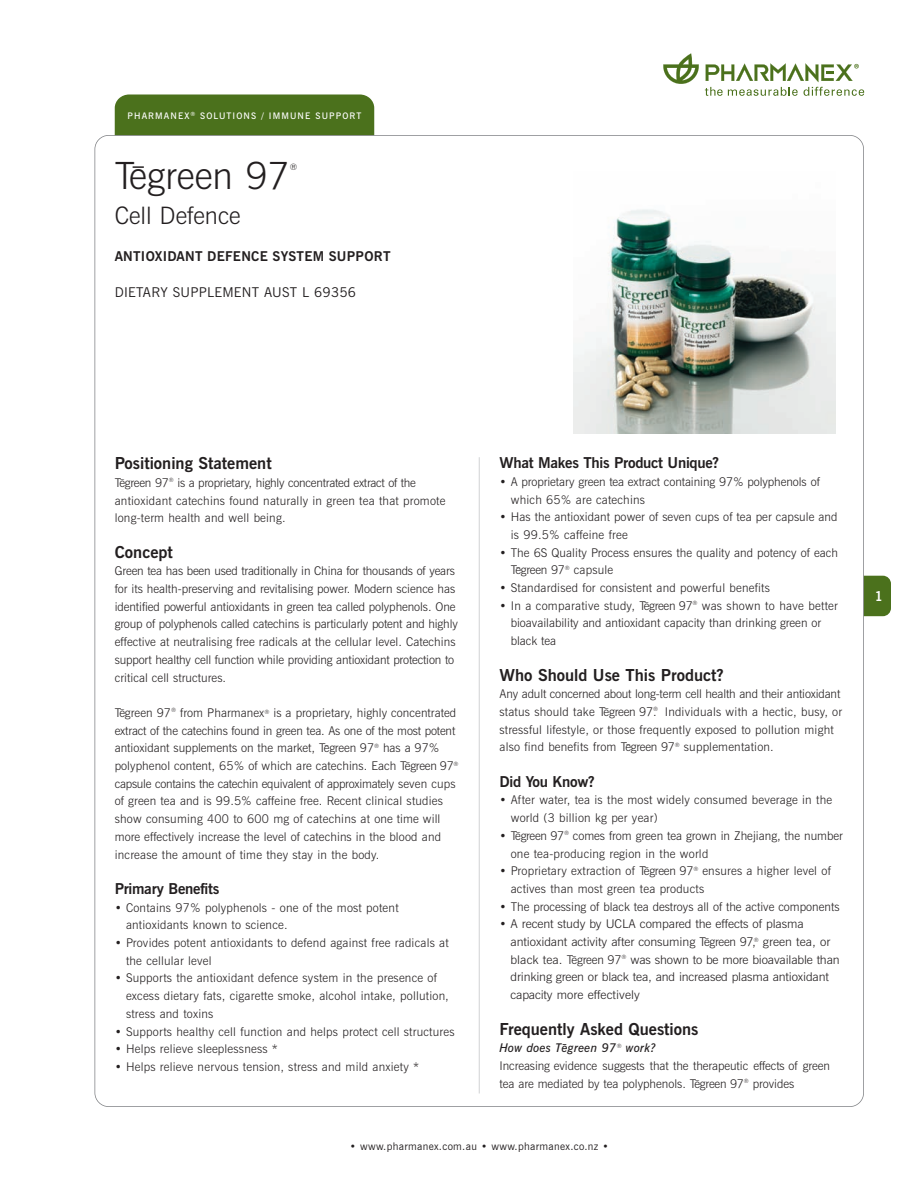
<style>
.page{position:relative;width:918px;height:1188px;background:#fff}
.page>*{position:absolute;margin:0;border:0;box-sizing:border-box;transform-origin:0 0}
.t1{font:300 37.5px/30px "News Gothic BT";color:#231f20;scale:.6 1}
.t2{font:300 37.5px "News Gothic BT";color:#231f20}
.t3{font:300 24px "News Gothic BT";color:#231f20}
.t4{font:700 16.5px "News Gothic BT";color:#231f20}
.t5{font:700 15px "News Gothic BT";letter-spacing:-.02em;color:#231f20}
.t6{font:700 13.5px "News Gothic BT";letter-spacing:.02em;color:#231f20}
.t7{font:13.5px "News Gothic BT";letter-spacing:.02em;color:#231f20}
.t8{font:700 13.5px "News Gothic BT";color:#fff}
.t9{font:300 12px/17.7px "News Gothic BT";letter-spacing:.005em;color:#231f20}
.t10{font:300 12px/9.8px "News Gothic BT";letter-spacing:.005em;color:#231f20;scale:.6 1}
.t11{font:300 12px/17.7px "News Gothic BT";letter-spacing:.005em;color:#231f20;scale:1.05 1}
.t12{font:300 12px/9.8px "News Gothic BT";letter-spacing:-.02em;color:#231f20;scale:.6 1}
.t13{font:300 12px/9.8px "News Gothic BT";letter-spacing:.025em;color:#231f20;scale:.6 1}
.t14{font:300 12px "News Gothic BT";letter-spacing:.025em;color:#231f20}
.t15{font:italic 600 12px "News Gothic BT";letter-spacing:.02em;color:#231f20}
.t16{font:italic 600 12px "News Gothic BT";letter-spacing:.02em;color:#231f20;scale:.6 1}
.t17{font:10.5px "News Gothic BT";letter-spacing:.03em;color:#231f20}
.t18{font:600 9px "News Gothic BT";letter-spacing:.12em;color:#fff}
.t19{font:300 9px "News Gothic BT";color:#231f20}
</style>
<div class="page">
<div style="left:115px;top:94px;width:259px;height:41px;background:#4b711c"></div>
<svg style="left:844px;top:576px;width:47px;height:40px;fill:#4b711c"></svg>
<hr style="left:479px;top:457px;width:1px;height:637px;background:#d1d2d4">
<img style="left:573px;top:209px;width:263px;height:225px">
<svg style="left:663px;top:53px;width:36px;height:31px"></svg>
<svg style="left:705px;top:63px;width:159px;height:33px"></svg>
<p class="t18" style="left:128px;top:112px;width:235px">PHARMANEX<sup>®</sup> SOLUTIONS / IMMUNE SUPPORT</p>
<h1 class="t1" style="left:129px;top:134px;width:269px">_<br>egreen 97</h1>
<p class="t19" style="left:290px;top:163px;width:9px">®</p>
<h2 class="t3" style="left:115px;top:206px;width:127px">Cell Defence</h2>
<p class="t6" style="left:115px;top:251px;width:277px">ANTIOXIDANT DEFENCE SYSTEM SUPPORT</p>
<p class="t7" style="left:115px;top:287px;width:243px">DIETARY SUPPLEMENT AUST L 69356</p>
<h1 class="t2" style="left:115px;top:162px;width:22px">T</h1>
<h3 class="t4" style="left:115px;top:457px;width:158px">Positioning Statement</h3>
<p class="t9" style="left:115px;top:475px;width:8px">T</p>
<p class="t12" style="left:119px;top:469px;width:496px">_<br>egreen 97<sup>®</sup> is a proprietary, highly concentrated extract of the</p>
<p class="t9" style="left:115px;top:493px;width:332px">antioxidant catechins found naturally in green tea that promote long-term health and well being.</p>
<h3 class="t4" style="left:115px;top:546px;width:60px">Concept</h3>
<p class="t9" style="left:115px;top:563px;width:345px">Green tea has been used traditionally in China for thousands of years for its health-preserving and revitalising power. Modern science has identified powerful antioxidants in green tea called polyphenols. One group of polyphenols called catechins is particularly potent and highly effective at neutralising free radicals at the cellular level. Catechins support healthy cell function while providing antioxidant protection to critical cell structures.</p>
<p class="t9" style="left:115px;top:705px;width:8px">T</p>
<p class="t10" style="left:119px;top:699px;width:563px">_<br>egreen 97<sup>®</sup> from Pharmanex<sup>®</sup> is a proprietary, highly concentrated</p>
<p class="t9" style="left:115px;top:723px;width:342px">extract of the catechins found in green tea. As one of the most potent antioxidant supplements on the market, Tegreen 97<sup>®</sup> has a 97%</p>
<p class="t10" style="left:325px;top:735px;width:7px">_</p>
<p class="t9" style="left:115px;top:758px;width:293px">polyphenol content, 65% of which are catechins. Each T</p>
<p class="t12" style="left:405px;top:752px;width:91px">_<br>egreen 97<sup>®</sup></p>
<p class="t9" style="left:115px;top:776px;width:342px">capsule contains the catechin equivalent of approximately seven cups of green tea and is 99.5% caffeine free. Recent clinical studies show consuming 400 to 600 mg of catechins at one time will more effectively increase the level of catechins in the blood and increase the amount of time they stay in the body.</p>
<p class="t5" style="left:115px;top:883px;width:106px">Primary Benefits</p>
<p class="t9" style="left:126px;top:900px;width:274px;text-indent:-11px">• Contains 97% polyphenols - one of the most potent antioxidants known to science.</p>
<p class="t9" style="left:126px;top:935px;width:324px;text-indent:-11px">• Provides potent antioxidants to defend against free radicals at the cellular level</p>
<p class="t9" style="left:126px;top:970px;width:324px;text-indent:-11px">• Supports the antioxidant defence system in the presence of excess dietary fats, cigarette smoke, alcohol intake, pollution, stress and toxins</p>
<p class="t9" style="left:115px;top:1024px;width:341px">• Supports healthy cell function and helps protect cell structures</p>
<p class="t9" style="left:115px;top:1041px;width:165px">• Helps relieve sleeplessness *</p>
<p class="t9" style="left:115px;top:1059px;width:306px">• Helps relieve nervous tension, stress and mild anxiety *</p>
<p class="t5" style="left:500px;top:457px;width:221px">What Makes This Product Unique?</p>
<p class="t9" style="left:511px;top:474px;width:311px;text-indent:-11px">• A proprietary green tea extract containing 97% polyphenols of which 65% are catechins</p>
<p class="t9" style="left:511px;top:509px;width:328px;text-indent:-11px">• Has the antioxidant power of seven cups of tea per capsule and is 99.5% caffeine free</p>
<p class="t9" style="left:511px;top:545px;width:329px;text-indent:-11px">• The 6S Quality Process ensures the quality and potency of each<br>T</p>
<p class="t10" style="left:515px;top:556px;width:165px">_<br>egreen 97<sup>®</sup> capsule</p>
<p class="t9" style="left:500px;top:580px;width:272px">• Standardised for consistent and powerful benefits</p>
<p class="t14" style="left:500px;top:601px;width:148px">• In a comparative study, T</p>
<p class="t13" style="left:644px;top:592px;width:325px">_<br>egreen 97<sup>®</sup> was shown to have better</p>
<p class="t9" style="left:511px;top:615px;width:312px">bioavailability and antioxidant capacity than drinking green or black tea</p>
<h3 class="t4" style="left:500px;top:669px;width:226px">Who Should Use This Product?</h3>
<p class="t9" style="left:500px;top:686px;width:342px">Any adult concerned about long-term cell health and their antioxidant status should take T</p>
<p class="t10" style="left:604px;top:698px;width:399px">_<br>egreen 97.<sup>®</sup> Individuals with a hectic, busy, or</p>
<p class="t9" style="left:500px;top:722px;width:336px">stressful lifestyle, or those frequently exposed to pollution might also find benefits from T</p>
<p class="t10" style="left:625px;top:733px;width:249px">_<br>egreen 97<sup>®</sup> supplementation.</p>
<p class="t5" style="left:500px;top:776px;width:97px">Did You Know?</p>
<p class="t9" style="left:511px;top:792px;width:323px;text-indent:-11px">• After water, tea is the most widely consumed beverage in the world (3 billion kg per year)</p>
<p class="t9" style="left:500px;top:828px;width:19px">• T</p>
<p class="t10" style="left:515px;top:822px;width:548px">_<br>egreen 97<sup>®</sup> comes from green tea grown in Zhejiang, the number</p>
<p class="t9" style="left:511px;top:845px;width:199px">one tea-producing region in the world</p>
<p class="t9" style="left:500px;top:863px;width:148px">• Proprietary extraction of T</p>
<p class="t10" style="left:644px;top:857px;width:313px">_<br>egreen 97<sup>®</sup> ensures a higher level of</p>
<p class="t9" style="left:511px;top:881px;width:195px">actives than most green tea products</p>
<p class="t9" style="left:500px;top:899px;width:342px">• The processing of black tea destroys all of the active components</p>
<p class="t9" style="left:511px;top:916px;width:295px;text-indent:-11px">• A recent study by UCLA compared the effects of plasma antioxidant activity after consuming T</p>
<p class="t10" style="left:704px;top:928px;width:212px">_<br>egreen 97,<sup>®</sup> green tea, or</p>
<p class="t11" style="left:511px;top:952px;width:61px">black tea. T</p>
<p class="t10" style="left:572px;top:946px;width:449px">_<br>egreen 97<sup>®</sup> was shown to be more bioavailable than</p>
<p class="t11" style="left:511px;top:969px;width:305px">drinking green or black tea, and increased plasma antioxidant capacity more effectively</p>
<h3 class="t4" style="left:500px;top:1023px;width:201px">Frequently Asked Questions</h3>
<p class="t15" style="left:500px;top:1044px;width:158px">How does Tegreen 97<sup>®</sup> work?</p>
<p class="t16" style="left:563px;top:1034px;width:7px">_</p>
<p class="t9" style="left:500px;top:1058px;width:332px">Increasing evidence suggests that the therapeutic effects of green tea are mediated by tea polyphenols. T</p>
<p class="t10" style="left:694px;top:1070px;width:168px">_<br>egreen 97<sup>®</sup> provides</p>
<p class="t17" style="left:350px;top:1142px;width:260px">• www.pharmanex.com.au • www.pharmanex.co.nz •</p>
<p class="t8" style="left:875px;top:591px;width:10px">1</p>
</div>
